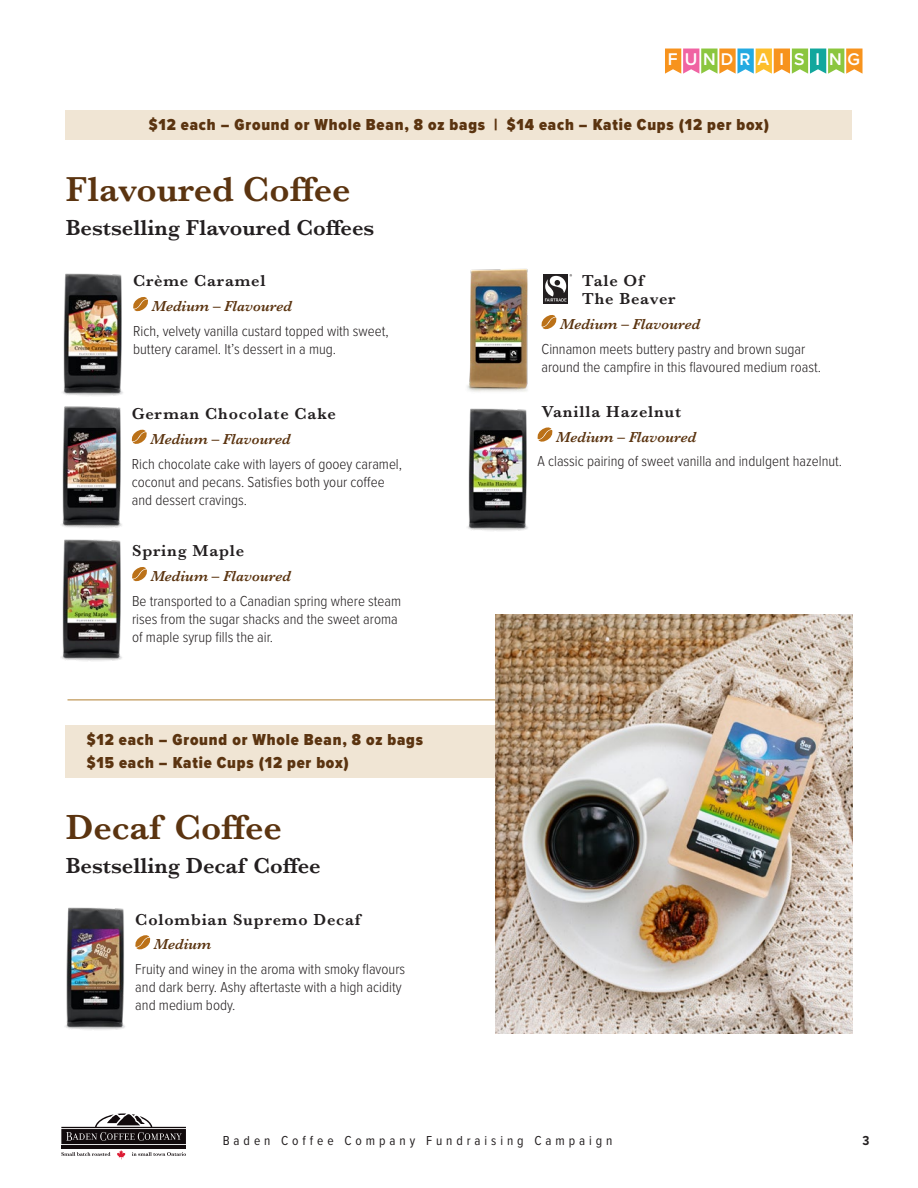
<style>
.page{position:relative;width:918px;height:1188px;background:#fff}
.page>*{position:absolute;margin:0;border:0;box-sizing:border-box;transform-origin:0 0}
.Body{font:600 36px "Baskerville";color:#5b3410}
.t1{font:600 22.5px "Baskerville";color:#231f20}
.t2{font:600 17.55px "Proxima Nova";letter-spacing:.34em;color:#fff}
.t3{font:900 16.5px/22.5px "Proxima Nova Cond";letter-spacing:.05em;color:#5b3410}
.Subhead{font:600 16.5px/18px "Baskerville";letter-spacing:.05em;color:#231f20}
.Body-2{font:300 15px/18px "Proxima Nova Cond";color:#231f20}
.Roast_colour{font:italic 600 15px "Baskerville";color:#5b3410}
.t4{font:13.5px "Proxima Nova Cond";letter-spacing:.29em;color:#231f20}
.t5{font:700 13.5px "Proxima Nova Cond";color:#231f20}
</style>
<div class="page">
<div style="left:66px;top:110px;width:786px;height:30px;background:#f0e5d4"></div>
<svg style="left:133px;top:297px;width:15px;height:15px"></svg>
<svg style="left:132px;top:429px;width:15px;height:15px"></svg>
<svg style="left:132px;top:567px;width:15px;height:15px"></svg>
<svg style="left:543px;top:303px;width:25px;height:1px"></svg>
<svg style="left:543px;top:274px;width:25px;height:29px"></svg>
<svg style="left:545px;top:274px;width:27px;height:27px"></svg>
<svg style="left:542px;top:315px;width:15px;height:15px"></svg>
<svg style="left:538px;top:427px;width:15px;height:15px"></svg>
<div style="left:66px;top:726px;width:786px;height:52px;background:#f0e5d4"></div>
<svg style="left:135px;top:935px;width:16px;height:15px"></svg>
<svg style="left:61px;top:1113px;width:125px;height:46px"></svg>
<img style="left:61px;top:539px;width:61px;height:122px">
<img style="left:62px;top:273px;width:61px;height:123px">
<img style="left:61px;top:406px;width:71px;height:122px">
<img style="left:65px;top:907px;width:60px;height:123px">
<hr style="left:68px;top:699px;width:784px;height:2px;background:#cbaa76">
<img style="left:467px;top:408px;width:71px;height:123px">
<img style="left:467px;top:268px;width:75px;height:124px">
<img style="left:495px;top:615px;width:357px;height:419px">
<svg style="left:665px;top:49px;width:198px;height:25px;background:#bfb571"></svg>
<p class="t2" style="left:668px;top:46px;width:194px">FUNDRA I S I NG</p>
<p class="t3" style="left:149px;top:113px;width:622px">$12 each – Ground or Whole Bean, 8 oz bags | $14 each – Katie Cups (12 per box)</p>
<p class="Body" style="left:66px;top:164px;width:286px">Flavoured Coffee</p>
<p class="t1" style="left:66px;top:212px;width:310px">Bestselling Flavoured Coffees</p>
<p class="Subhead" style="left:133px;top:272px;width:134px">Crème Caramel</p>
<p class="Roast_colour" style="left:152px;top:296px;width:142px">Medium – Flavoured</p>
<p class="Body-2" style="left:133px;top:321px;width:257px">Rich, velvety vanilla custard topped with sweet, buttery caramel. It’s dessert in a mug.</p>
<p class="Subhead" style="left:132px;top:405px;width:206px">German Chocolate Cake</p>
<p class="Roast_colour" style="left:150px;top:429px;width:142px">Medium – Flavoured</p>
<p class="Body-2" style="left:132px;top:454px;width:272px">Rich chocolate cake with layers of gooey caramel, coconut and pecans. Satisfies both your coffee and dessert cravings.</p>
<p class="Subhead" style="left:132px;top:542px;width:114px">Spring Maple</p>
<p class="Roast_colour" style="left:151px;top:566px;width:142px">Medium – Flavoured</p>
<p class="Body-2" style="left:132px;top:591px;width:271px">Be transported to a Canadian spring where steam rises from the sugar shacks and the sweet aroma of maple syrup fills the air.</p>
<p class="t3" style="left:87px;top:729px;width:338px">$12 each – Ground or Whole Bean, 8 oz bags $15 each – Katie Cups (12 per box)</p>
<p class="Body" style="left:66px;top:802px;width:218px">Decaf Coffee</p>
<p class="t1" style="left:66px;top:850px;width:256px">Bestselling Decaf Coffee</p>
<p class="Subhead" style="left:135px;top:910px;width:227px">Colombian Supremo Decaf</p>
<p class="Roast_colour" style="left:154px;top:934px;width:59px">Medium</p>
<p class="Body-2" style="left:135px;top:960px;width:271px">Fruity and winey in the aroma with smoky flavours and dark berry. Ashy aftertaste with a high acidity and medium body.</p>
<p class="Subhead" style="left:582px;top:272px;width:95px">Tale Of<br>The Beaver</p>
<p class="Roast_colour" style="left:560px;top:314px;width:142px">Medium – Flavoured</p>
<p class="Body-2" style="left:542px;top:339px;width:281px">Cinnamon meets buttery pastry and brown sugar around the campfire in this flavoured medium roast.</p>
<p class="Subhead" style="left:542px;top:402px;width:141px">Vanilla Hazelnut</p>
<p class="Roast_colour" style="left:556px;top:427px;width:142px">Medium – Flavoured</p>
<p class="Body-2" style="left:538px;top:452px;width:306px">A classic pairing of sweet vanilla and indulgent hazelnut.</p>
<p class="t4" style="left:223px;top:1130px;width:391px">Baden Coffee Company Fundraising Campaign</p>
<p class="t5" style="left:862px;top:1130px;width:8px">3</p>
</div>
